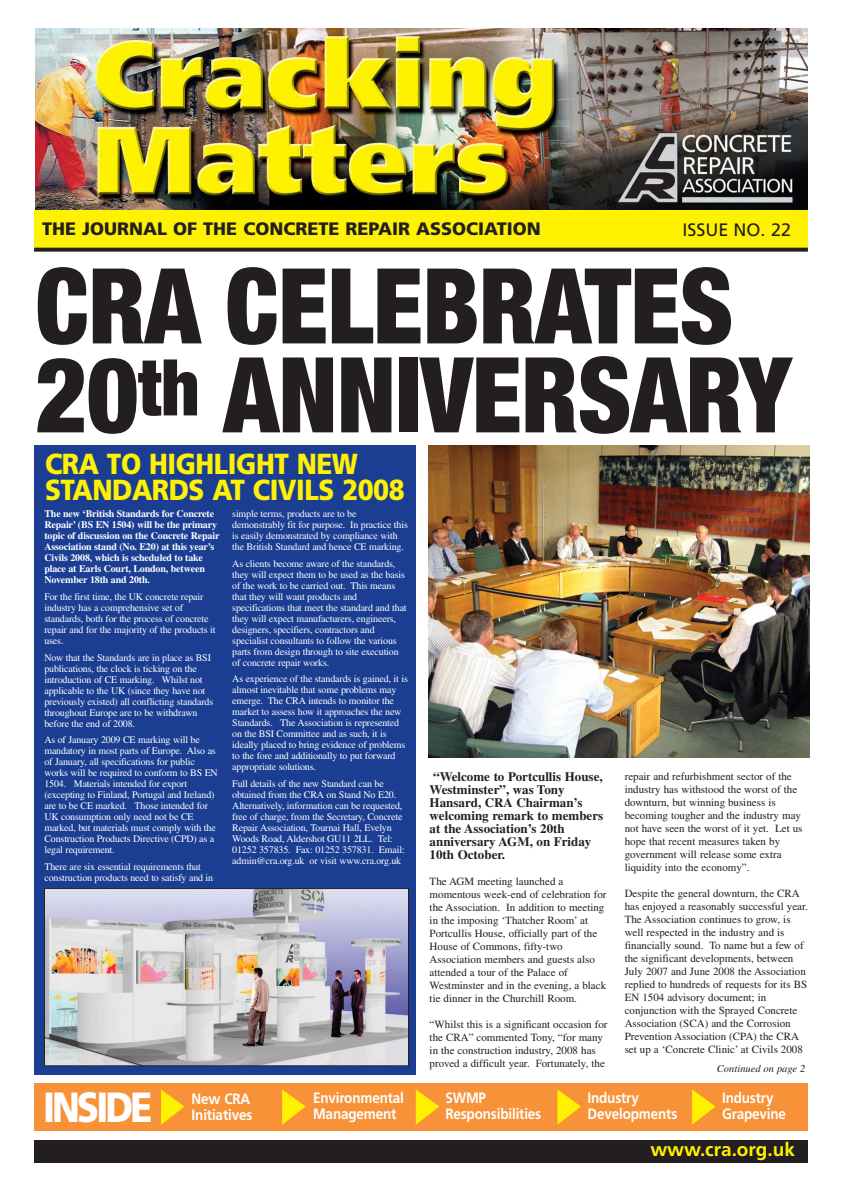
<style>
.page{position:relative;width:842px;height:1191px;background:#fff}
.page>*{position:absolute;margin:0;border:0;box-sizing:border-box;transform-origin:0 0}
.t1{font:900 condensed 104.8px/88.9px "Helvetica Neue";letter-spacing:-.005em;color:#231f20;scale:.95 1}
.t2{font:900 42.2px "Frutiger";letter-spacing:-.08em;color:#fff;scale:.85 1}
.t3{font:900 29px/26px "Frutiger";letter-spacing:-.02em;color:#fff200;scale:.9 1}
.t4{font:700 19px "Frutiger";color:#fff200}
.t5{font:900 18px "Frutiger";color:#231f20}
.t6{font:18px "Frutiger";color:#231f20}
.t7{font:700 15px/16px "Frutiger";letter-spacing:-.01em;color:#fff;scale:.9 1}
.t8{font:700 13px/13px "Times";color:#231f20}
.t9{font:11px/13px "Times";color:#231f20}
.t10{font:italic 10.5px "Times";color:#231f20}
.t11{font:10px/11px "Times";letter-spacing:-.015em;color:#fff}
.t12{font:700 10px/11px "Times";letter-spacing:-.015em;color:#fff}
</style>
<div class="page">
<img style="left:428px;top:445px;width:381px;height:313px">
<div style="left:34px;top:206px;width:774px;height:42px;background:#fff200"></div>
<svg style="left:34px;top:248px;width:774px;height:4px;fill:#231f20"></svg>
<div style="left:34px;top:1140px;width:774px;height:23px;background:#231f20"></div>
<div style="left:34px;top:1083px;width:774px;height:47px;background:#f79239"></div>
<svg style="left:161px;top:1090px;width:24px;height:35px"></svg>
<svg style="left:282px;top:1090px;width:24px;height:35px"></svg>
<svg style="left:416px;top:1090px;width:23px;height:35px"></svg>
<svg style="left:692px;top:1090px;width:24px;height:35px"></svg>
<div style="left:34px;top:445px;width:382px;height:630px;background:#1b3e93"></div>
<svg style="left:557px;top:1090px;width:24px;height:35px"></svg>
<img style="left:46px;top:890px;width:361px;height:174px">
<div style="left:44px;top:888px;width:365px;height:178px;border:1px solid #231f20"></div>
<img style="left:36px;top:29px;width:772px;height:181px">
<h3 class="t5" style="left:42px;top:221px;width:500px">THE JOURNAL OF THE CONCRETE REPAIR ASSOCIATION</h3>
<h3 class="t6" style="left:683px;top:222px;width:110px">ISSUE NO. 22</h3>
<h1 class="t1" style="left:35px;top:271px;width:797px">CRA CELEBRATES<br>20<sup>th</sup> ANNIVERSARY</h1>
<h3 class="t3" style="left:45px;top:454px;width:401px">CRA TO HIGHLIGHT NEW<br>STANDARDS AT CIVILS 2008</h3>
<p class="t12" style="left:44px;top:509px;width:177px">The new ‘British Standards for Concrete Repair’ (BS EN 1504) will be the primary topic of discussion on the Concrete Repair Association stand (No. E20) at this year’s Civils 2008, which is scheduled to take place at Earls Court, London, between November 18th and 20th.</p>
<p class="t11" style="left:44px;top:592px;width:173px">For the first time, the UK concrete repair industry has a comprehensive set of standards, both for the process of concrete repair and for the majority of the products it uses.</p>
<p class="t11" style="left:44px;top:653px;width:170px">Now that the Standards are in place as BSI publications, the clock is ticking on the introduction of CE marking. Whilst not applicable to the UK (since they have not previously existed) all conflicting standards throughout Europe are to be withdrawn before the end of 2008.</p>
<p class="t11" style="left:44px;top:735px;width:175px">As of January 2009 CE marking will be mandatory in most parts of Europe. Also as of January, all specifications for public works will be required to conform to BS EN 1504. Materials intended for export (excepting to Finland, Portugal and Ireland) are to be CE marked. Those intended for UK consumption only need not be CE marked, but materials must comply with the Construction Products Directive (CPD) as a legal requirement.</p>
<p class="t11" style="left:44px;top:862px;width:170px">There are six essential requirements that construction products need to satisfy and in</p>
<p class="t11" style="left:232px;top:509px;width:177px">simple terms, products are to be demonstrably fit for purpose. In practice this is easily demonstrated by compliance with the British Standard and hence CE marking.</p>
<p class="t11" style="left:232px;top:559px;width:176px">As clients become aware of the standards, they will expect them to be used as the basis of the work to be carried out. This means that they will want products and specifications that meet the standard and that they will expect manufacturers, engineers, designers, specifiers, contractors and specialist consultants to follow the various parts from design through to site execution of concrete repair works.</p>
<p class="t11" style="left:232px;top:674px;width:177px">As experience of the standards is gained, it is almost inevitable that some problems may emerge. The CRA intends to monitor the market to assess how it approaches the new Standards. The Association is represented on the BSI Committee and as such, it is ideally placed to bring evidence of problems to the fore and additionally to put forward appropriate solutions.</p>
<p class="t11" style="left:232px;top:779px;width:174px">Full details of the new Standard can be obtained from the CRA on Stand No E20.<br>Alternatively, information can be requested, free of charge, from the Secretary, Concrete Repair Association, Tournai Hall, Evelyn Woods Road, Aldershot GU11 2LL. Tel:<br>01252 357835. Fax: 01252 357831. Email: admin@cra.org.uk or visit www.cra.org.uk</p>
<h2 class="t2" style="left:43px;top:1090px;width:130px">INSIDE</h2>
<h3 class="t7" style="left:192px;top:1091px;width:69px">New CRA<br>Initiatives</h3>
<h3 class="t7" style="left:313px;top:1091px;width:103px">Environmental<br>Management</h3>
<h3 class="t8" style="left:430px;top:771px;width:175px">“Welcome to Portcullis House,<br>Westminster”, was Tony<br>Hansard, CRA Chairman’s welcoming remark to members at the Association’s 20th anniversary AGM, on Friday<br>10th October.</h3>
<p class="t9" style="left:430px;top:876px;width:179px">The AGM meeting launched a momentous week-end of celebration for the Association. In addition to meeting in the imposing ‘Thatcher Room’ at Portcullis House, officially part of the House of Commons, fifty-two Association members and guests also attended a tour of the Palace of Westminster and in the evening, a black tie dinner in the Churchill Room.</p>
<p class="t9" style="left:430px;top:1019px;width:179px">“Whilst this is a significant occasion for the CRA” commented Tony, “for many in the construction industry, 2008 has proved a difficult year. Fortunately, the</p>
<h3 class="t7" style="left:445px;top:1091px;width:108px">SWMP<br>Responsibilities</h3>
<h3 class="t7" style="left:722px;top:1091px;width:73px">Industry<br>Grapevine</h3>
<p class="t9" style="left:625px;top:771px;width:179px">repair and refurbishment sector of the industry has withstood the worst of the downturn, but winning business is becoming tougher and the industry may not have seen the worst of it yet. Let us hope that recent measures taken by government will release some extra liquidity into the economy”.</p>
<p class="t9" style="left:625px;top:888px;width:185px">Despite the general downturn, the CRA has enjoyed a reasonably successful year.<br>The Association continues to grow, is well respected in the industry and is financially sound. To name but a few of the significant developments, between July 2007 and June 2008 the Association replied to hundreds of requests for its BS EN 1504 advisory document; in conjunction with the Sprayed Concrete Association (SCA) and the Corrosion Prevention Association (CPA) the CRA set up a ‘Concrete Clinic’ at Civils 2008</p>
<p class="t10" style="left:717px;top:1065px;width:90px">Continued on page 2</p>
<h3 class="t7" style="left:587px;top:1091px;width:101px">Industry<br>Developments</h3>
<h3 class="t4" style="left:650px;top:1142px;width:146px">www.cra.org.uk</h3>
</div>
